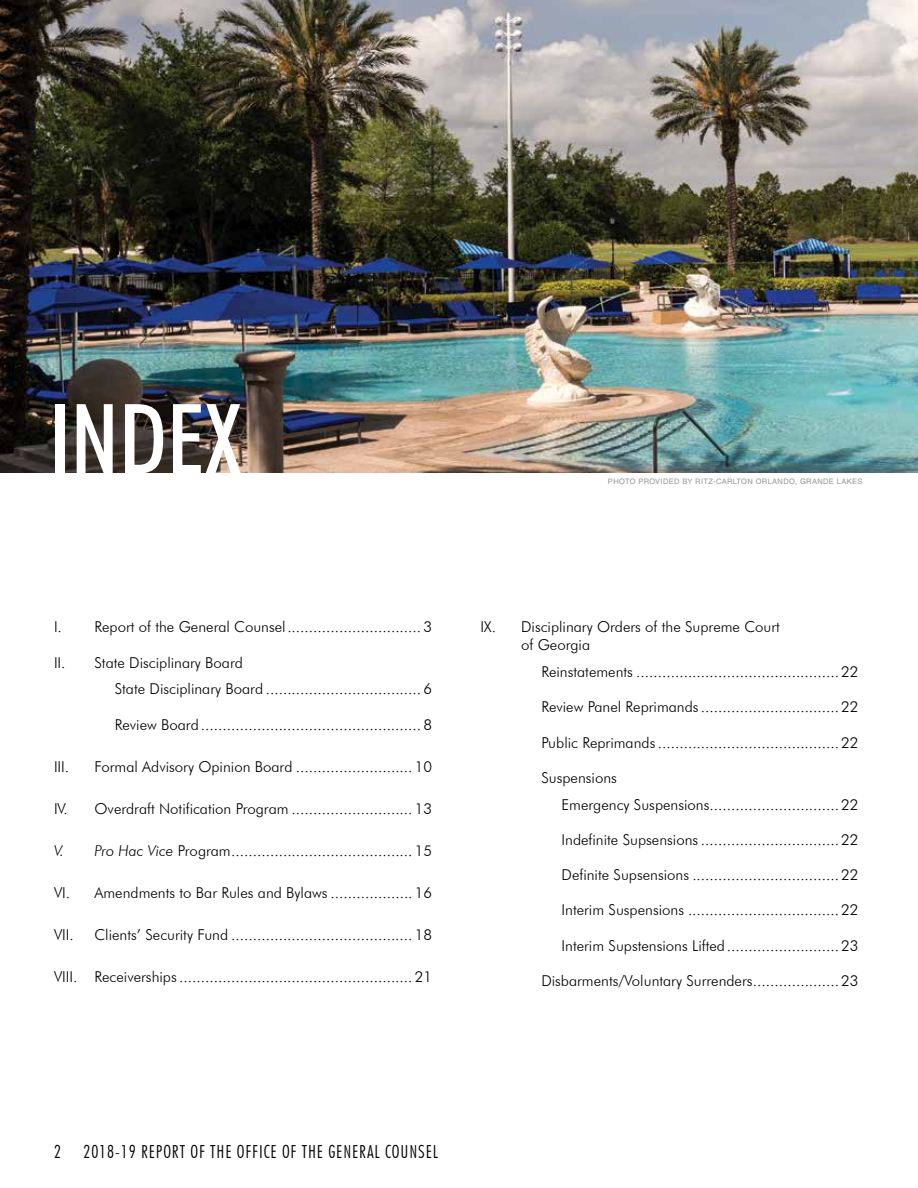
<style>
.page{position:relative;width:918px;height:1188px;background:#fff}
.page>*{position:absolute;margin:0;border:0;box-sizing:border-box;transform-origin:0 0}
.t1{font:500 condensed 97.5px "Futura BT";color:#fff}
.t2{font:300 condensed 18px "Futura BT";letter-spacing:.05em;color:#000}
.t3{font:300 15px/26.7px "Futura BT";color:#000}
.t4{font:7.5px "Helvetica LT Std";letter-spacing:.05em;color:#939598}
.s1{font-style:italic}
</style>
<div class="page">
<img style="left:0;top:0;width:918px;height:472px">
<h1 class="t1" style="left:49px;top:380px;width:195px">INDEX</h1>
<p class="t4" style="left:608px;top:477px;width:256px">PHOTO PROVIDED BY RITZ-CARLTON ORLANDO, GRANDE LAKES</p>
<p class="t3" style="left:54px;top:614px;width:379px">I. Report of the General Counsel...............................3</p>
<p class="t3" style="left:115px;top:649px;width:319px;text-indent:-61px">II. State Disciplinary Board<br>State Disciplinary Board ....................................6</p>
<p class="t3" style="left:115px;top:711px;width:319px">Review Board ...................................................8</p>
<p class="t3" style="left:54px;top:753px;width:17px">III.</p>
<p class="t3" style="left:94px;top:753px;width:339px">Formal Advisory Opinion Board ...........................10</p>
<p class="t3" style="left:54px;top:795px;width:380px">IV. Overdraft Notification Program ............................13</p>
<p class="t3" style="left:54px;top:837px;width:380px"><span class="s1">V. Pro Hac Vice</span> Program..........................................15</p>
<p class="t3" style="left:54px;top:879px;width:380px">VI. Amendments to Bar Rules and Bylaws ...................16</p>
<p class="t3" style="left:54px;top:921px;width:21px">VII.</p>
<p class="t3" style="left:94px;top:921px;width:339px">Clients’ Security Fund ..........................................18</p>
<p class="t3" style="left:54px;top:963px;width:380px">VIII. Receiverships ......................................................21</p>
<p class="t3" style="left:521px;top:618px;width:260px;line-height:18px;text-indent:-40px">IX. Disciplinary Orders of the Supreme Court of Georgia</p>
<p class="t3" style="left:541px;top:658px;width:319px">Reinstatements ...............................................22</p>
<p class="t3" style="left:541px;top:694px;width:319px">Review Panel Reprimands ................................22</p>
<p class="t3" style="left:541px;top:729px;width:319px">Public Reprimands ..........................................22</p>
<p class="t3" style="left:562px;top:764px;width:299px;text-indent:-20px">Suspensions<br>Emergency Suspensions..............................22</p>
<p class="t3" style="left:562px;top:826px;width:298px">Indefinite Supsensions ................................22</p>
<p class="t3" style="left:562px;top:861px;width:298px">Definite Supsensions ..................................22</p>
<p class="t3" style="left:562px;top:897px;width:299px">Interim Suspensions ...................................22</p>
<p class="t3" style="left:562px;top:932px;width:299px">Interim Supstensions Lifted..........................23</p>
<p class="t3" style="left:541px;top:967px;width:319px">Disbarments/Voluntary Surrenders....................23</p>
<p class="t2" style="left:54px;top:1140px;width:9px">2</p>
<p class="t2" style="left:84px;top:1140px;width:356px">2018-19 REPORT OF THE OFFICE OF THE GENERAL COUNSEL</p>
</div>
